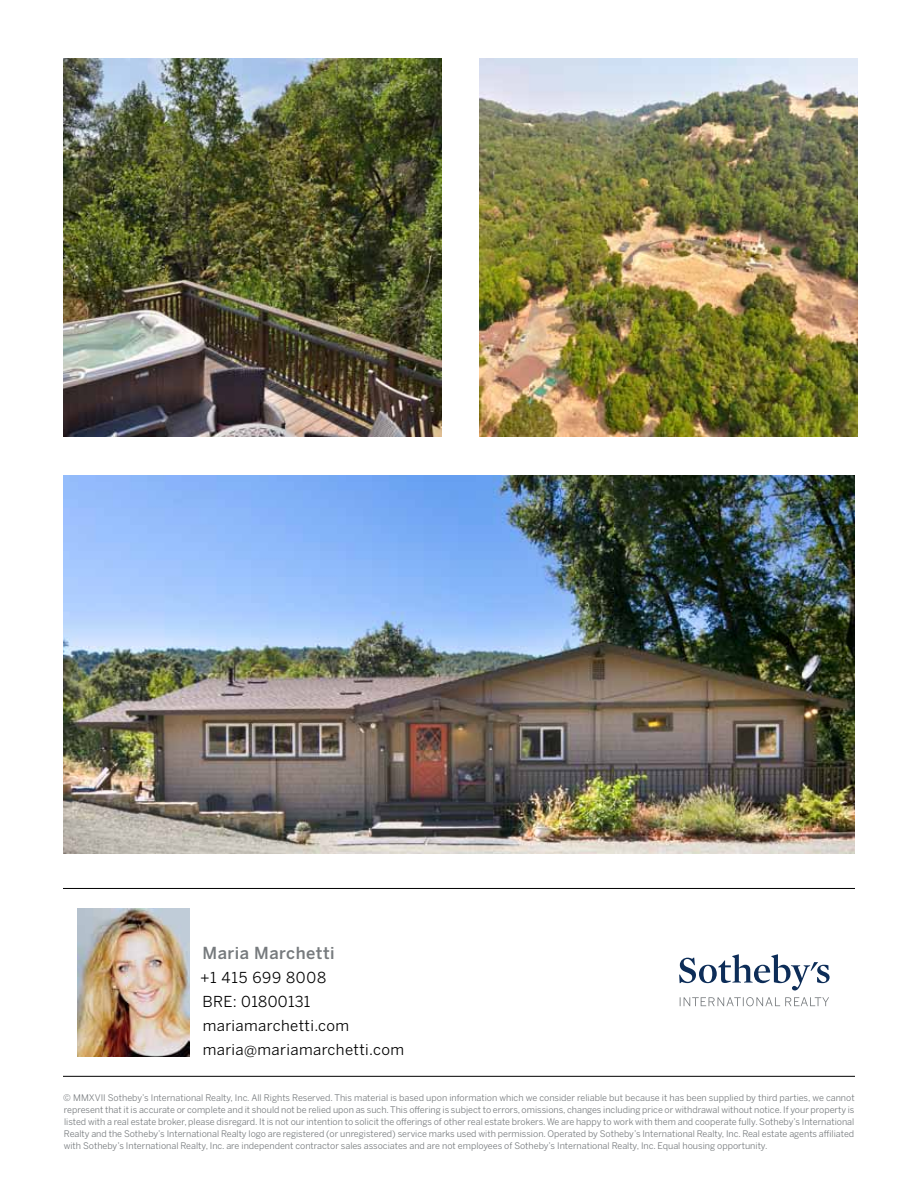
<style>
.page{position:relative;width:918px;height:1188px;background:#fff}
.page>*{position:absolute;margin:0;border:0;box-sizing:border-box;transform-origin:0 0}
.t1{font:500 16.5px "Benton Sans";letter-spacing:.03em;color:#767a7d}
.t2{font:15px/24px "Benton Sans";letter-spacing:.025em;color:#000}
.t3{font:9px/12px "Benton Sans";color:#767a7d;text-align:justify}
</style>
<div class="page">
<img style="left:78px;top:908px;width:112px;height:148px">
<svg style="left:679px;top:954px;width:151px;height:36px"></svg>
<svg style="left:680px;top:997px;width:149px;height:9px"></svg>
<hr style="left:63px;top:888px;width:792px;height:1px;background:#000">
<hr style="left:63px;top:1076px;width:792px;height:1px;background:#000">
<img style="left:63px;top:59px;width:378px;height:378px">
<img style="left:480px;top:59px;width:378px;height:378px">
<img style="left:63px;top:476px;width:792px;height:378px">
<h1 class="t1" style="left:202px;top:943px;width:134px">Maria Marchetti</h1>
<h2 class="t2" style="left:200px;top:966px;width:205px">+1 415 699 8008<br>BRE: 01800131 mariamarchetti.com maria@mariamarchetti.com</h2>
<p class="t3" style="left:63px;top:1092px;width:793px">© MMXVII Sotheby’s International Realty, Inc. All Rights Reserved. This material is based upon information which we consider reliable but because it has been supplied by third parties, we cannot represent that it is accurate or complete and it should not be relied upon as such. This offering is subject to errors, omissions, changes including price or withdrawal without notice. If your property is listed with a real estate broker, please disregard. It is not our intention to solicit the offerings of other real estate brokers. We are happy to work with them and cooperate fully. Sotheby’s International Realty and the Sotheby’s International Realty logo are registered (or unregistered) service marks used with permission. Operated by Sotheby’s International Realty, Inc. Real estate agents affiliated with Sotheby’s International Realty, Inc. are independent contractor sales associates and are not employees of Sotheby’s International Realty, Inc. Equal housing opportunity.</p>
</div>
